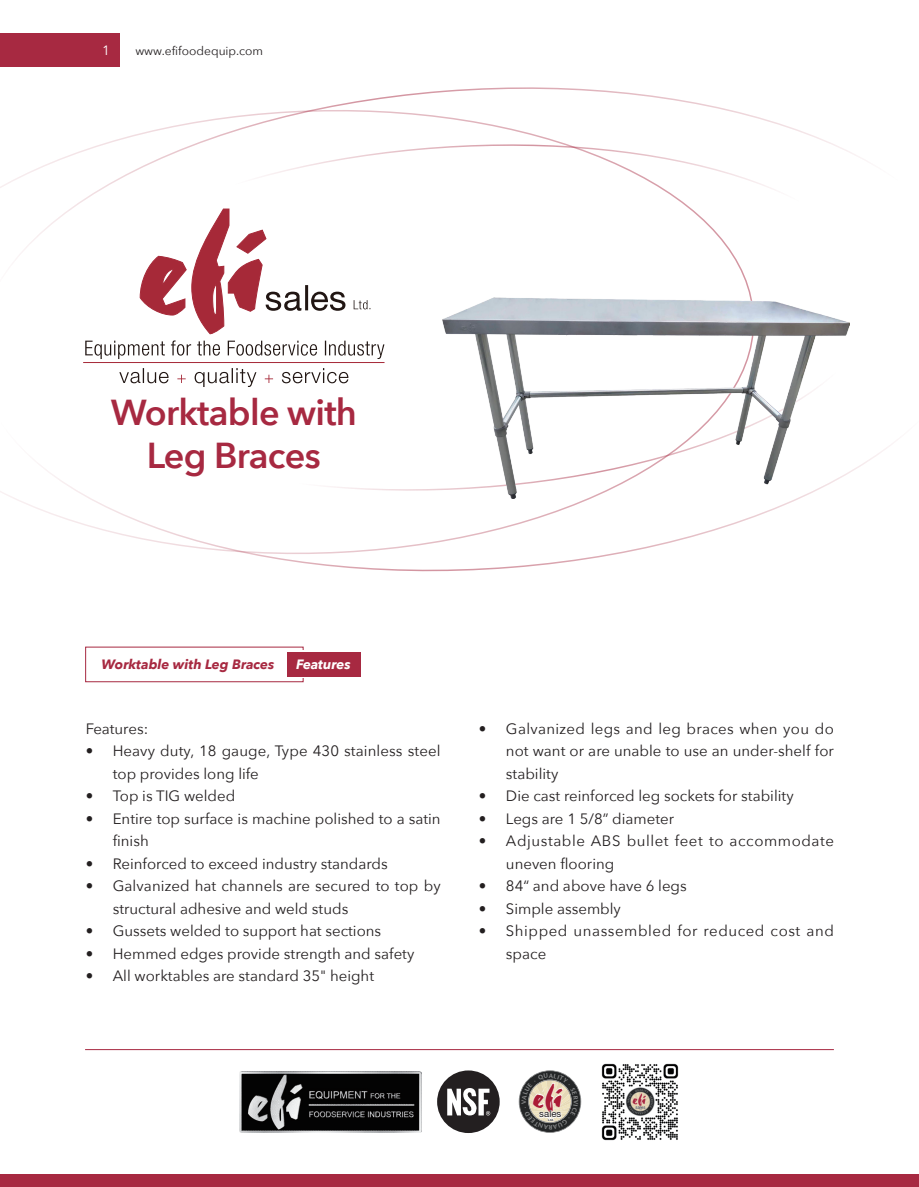
<style>
.page{position:relative;width:919px;height:1187px;background:#fff}
.page>*{position:absolute;margin:0;border:0;box-sizing:border-box;transform-origin:0 0}
.t1{font:600 36px/43.2px "Avenir Next";letter-spacing:-.02em;color:#a72941;text-align:center}
.t2{font:31.95px "Choc ICG";color:#aa1c36}
.t3{font:15px/22.5px "Avenir Next";color:#231f20}
.t4{font:15px/22.5px "Avenir Next";letter-spacing:.04em;color:#231f20}
.t5{font:15px/22.5px "Avenir Next";letter-spacing:.035em;color:#231f20}
.t6{font:italic 700 13.5px "Avenir Next";color:#a72941}
.t7{font:italic 700 13.5px "Avenir Next";letter-spacing:-.005em;color:#fff}
.t8{font:13.5px "Avenir Next";color:#fff}
.t9{font:12px "Avenir Next";color:#231f20}
.t10{font:9.6px "Helvetica Neue";letter-spacing:.01em;color:#231f20}
.t11{font:500 3px "Helvetica Neue";color:#231f20}
</style>
<div class="page">
<svg style="left:0;top:87px;width:893px;height:485px"></svg>
<svg style="left:282px;top:368px;width:66px;height:15px"></svg>
<svg style="left:265px;top:374px;width:8px;height:9px"></svg>
<svg style="left:194px;top:368px;width:62px;height:19px"></svg>
<svg style="left:177px;top:374px;width:9px;height:9px"></svg>
<svg style="left:119px;top:368px;width:50px;height:15px"></svg>
<hr style="left:83px;top:362px;width:301px;height:1px;background:#a62938">
<svg style="left:353px;top:300px;width:17px;height:9px"></svg>
<svg style="left:85px;top:340px;width:299px;height:19px"></svg>
<svg style="left:140px;top:209px;width:205px;height:125px"></svg>
<div style="left:0;top:1174px;width:918px;height:12px;background:#a72941"></div>
<hr style="left:85px;top:1049px;width:748px;height:1px;background:#a72941">
<div style="left:0;top:33px;width:119px;height:34px;background:#a72941"></div>
<img style="left:442px;top:298px;width:407px;height:201px">
<div style="left:85px;top:646px;width:218px;height:36px;border:1px solid #a72941"></div>
<div style="left:88px;top:650px;width:236px;height:27px;background:#fff"></div>
<div style="left:287px;top:652px;width:73px;height:24px;background:#a72941"></div>
<img style="left:239px;top:1071px;width:182px;height:61px">
<div style="left:437px;top:1070px;width:62px;height:62px;background:#231f20;border-radius:50%"></div>
<svg style="left:447px;top:1088px;width:43px;height:27px"></svg>
<img style="left:601px;top:1063px;width:78px;height:78px">
<svg style="left:518px;top:1070px;width:63px;height:62px"></svg>
<p class="t8" style="left:102px;top:38px;width:9px">1</p>
<p class="t9" style="left:135px;top:40px;width:129px">www.efifoodequip.com</p>
<h1 class="t1" style="left:111px;top:389px;width:248px">Worktable with<br>Leg Braces</h1>
<p class="t6" style="left:101px;top:652px;width:174px">Worktable with Leg Braces</p>
<p class="t7" style="left:296px;top:652px;width:56px">Features</p>
<p class="t3" style="left:86px;top:716px;width:64px">Features:</p>
<p class="t3" style="left:113px;top:739px;width:329px;text-indent:-27px">• Heavy duty, 18 gauge, Type 430 stainless steel top provides long life</p>
<p class="t3" style="left:86px;top:784px;width:151px">• Top is TIG welded</p>
<p class="t3" style="left:113px;top:806px;width:329px;text-indent:-27px">• Entire top surface is machine polished to a satin finish</p>
<p class="t3" style="left:86px;top:851px;width:303px">• Reinforced to exceed industry standards</p>
<p class="t3" style="left:113px;top:874px;width:329px;text-indent:-27px">• Galvanized hat channels are secured to top by structural adhesive and weld studs</p>
<p class="t3" style="left:86px;top:919px;width:297px">• Gussets welded to support hat sections</p>
<p class="t3" style="left:86px;top:941px;width:330px">• Hemmed edges provide strength and safety</p>
<p class="t3" style="left:86px;top:964px;width:290px">• All worktables are standard 35" height</p>
<p class="t3" style="left:506px;top:716px;width:329px;text-align:justify;text-indent:-27px">• Galvanized legs and leg braces when you do not want or are unable to use an under-shelf for stability</p>
<p class="t3" style="left:479px;top:784px;width:316px">• Die cast reinforced leg sockets for stability</p>
<p class="t3" style="left:479px;top:806px;width:197px">• Legs are 1 5/8” diameter</p>
<p class="t4" style="left:506px;top:829px;width:329px;text-indent:-27px">• Adjustable ABS bullet feet to accommodate uneven flooring</p>
<p class="t3" style="left:479px;top:874px;width:209px">• 84“ and above have 6 legs</p>
<p class="t3" style="left:479px;top:896px;width:143px">• Simple assembly</p>
<p class="t5" style="left:506px;top:919px;width:329px;text-indent:-27px">• Shipped unassembled for reduced cost and space</p>
<h2 class="t2" style="left:531px;top:1076px;width:32px">efi</h2>
<p class="t11" style="left:548px;top:1117px;width:7px">Ltd.</p>
<p class="t10" style="left:539px;top:1108px;width:24px">sales</p>
</div>
